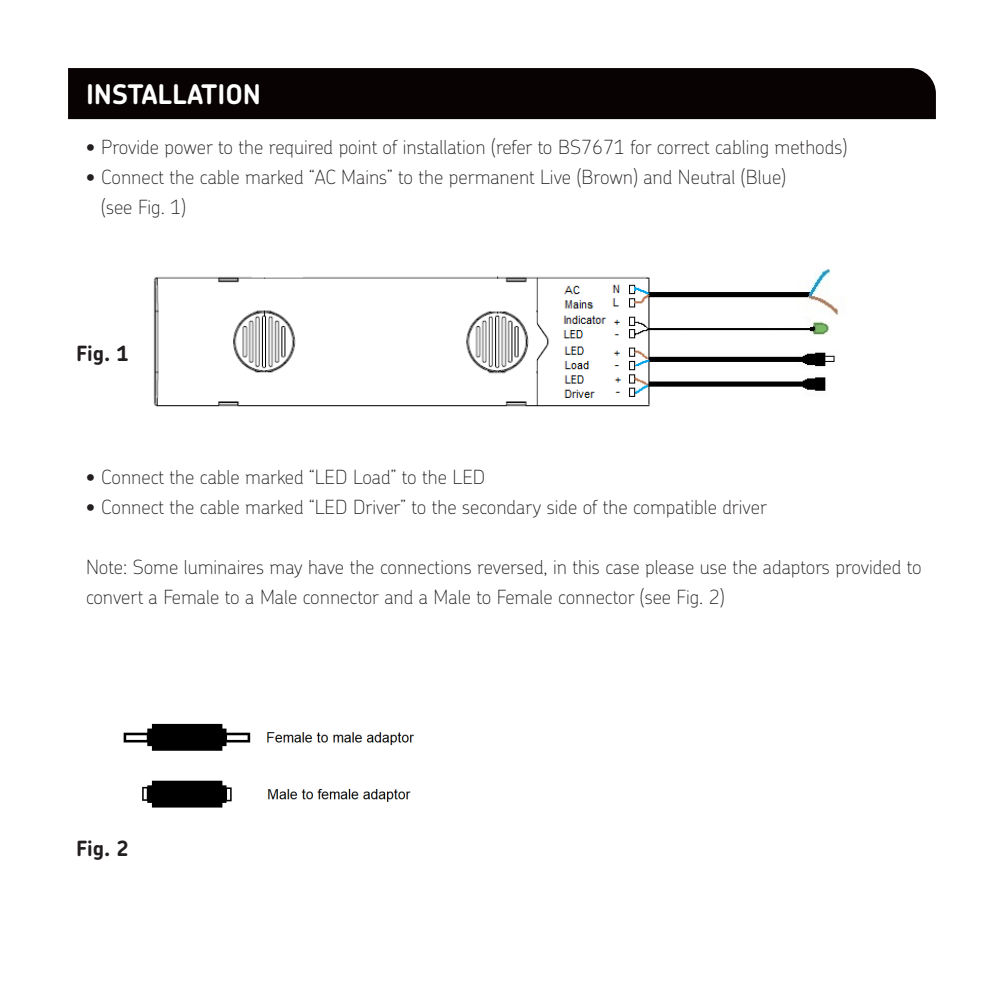
<style>
.page{position:relative;width:1004px;height:1004px;background:#fff}
.page>*{position:absolute;margin:0;border:0;box-sizing:border-box;transform-origin:0 0}
.t1{font:700 27px "Chevin Pro";color:#fff}
.t2{font:700 21px "Chevin Pro";color:#231f20}
.t3{font:100 19.5px/30px "Chevin Pro";color:#231f20}
</style>
<div class="page">
<img style="left:153px;top:269px;width:686px;height:138px">
<div style="left:68px;top:68px;width:867px;height:51px;background:#080302"></div>
<img style="left:123px;top:723px;width:292px;height:85px">
<p class="t1" style="left:86px;top:76px;width:176px">INSTALLATION</p>
<p class="t3" style="left:86px;top:131px;width:762px">• Provide power to the required point of installation (refer to BS7671 for correct cabling methods)</p>
<p class="t3" style="left:101px;top:161px;width:686px;text-indent:-15px">• Connect the cable marked “AC Mains” to the permanent Live (Brown) and Neutral (Blue) (see Fig. 1)</p>
<p class="t2" style="left:76px;top:340px;width:54px">Fig. 1</p>
<p class="t3" style="left:86px;top:461px;width:401px">• Connect the cable marked “LED Load” to the LED</p>
<p class="t3" style="left:86px;top:491px;width:682px">• Connect the cable marked “LED Driver” to the secondary side of the compatible driver</p>
<p class="t3" style="left:86px;top:551px;width:837px">Note: Some luminaires may have the connections reversed, in this case please use the adaptors provided to convert a Female to a Male connector and a Male to Female connector (see Fig. 2)</p>
<p class="t2" style="left:76px;top:834px;width:54px">Fig. 2</p>
</div>
